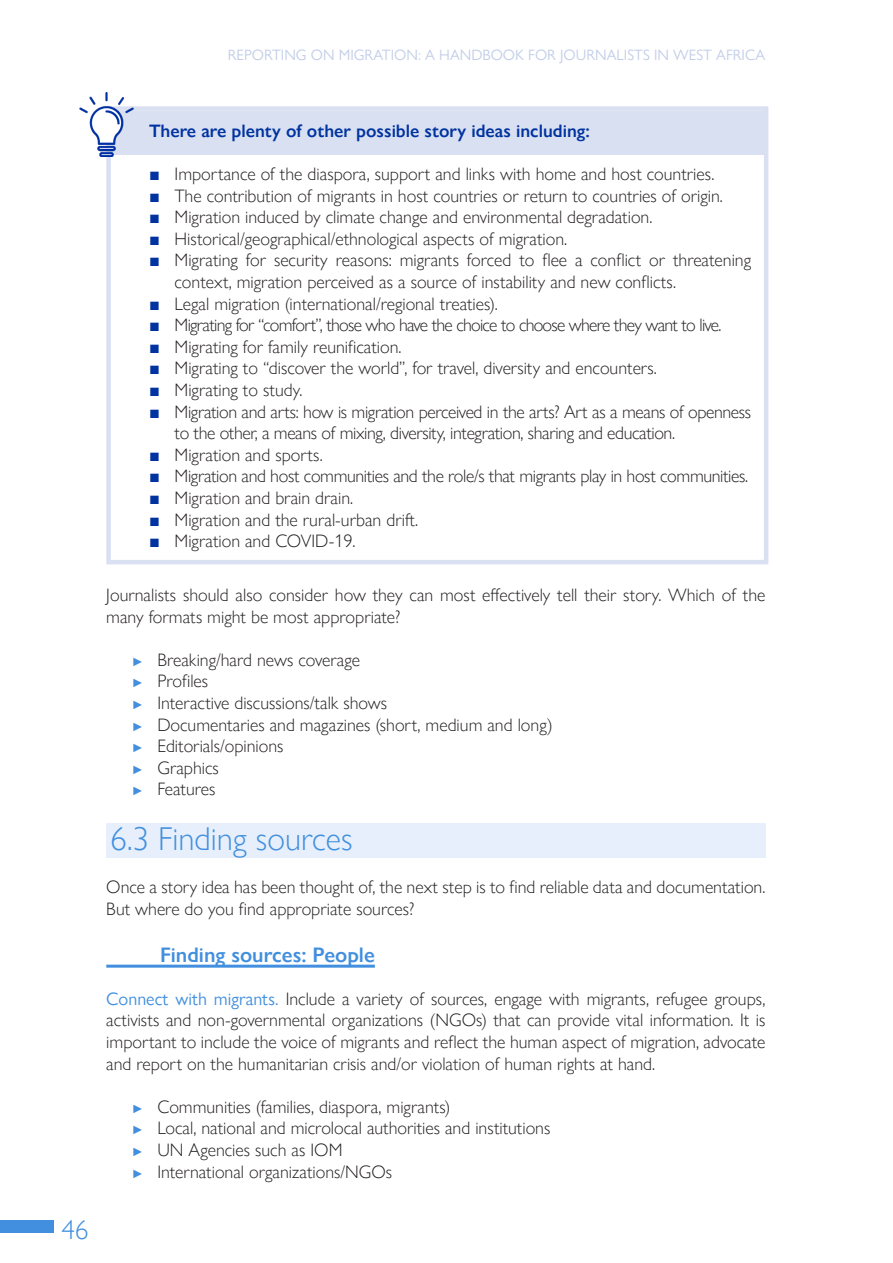
<style>
.page{position:relative;width:893px;height:1263px;background:#fff}
.page>*{position:absolute;margin:0;border:0;box-sizing:border-box;transform-origin:0 0}
.Title_2{font:300 33px "Gill Sans Nova";color:#418fde}
.t1{font:300 27px "Gill Sans Nova";color:#418fde}
.Title_3{font:600 21px "Gill Sans Nova";color:#418fde}
.Text{font:300 18px/21.6px "Gill Sans Nova";color:#231f20}
.Text-2{font:300 18px/21.6px "Gill Sans Nova";letter-spacing:-.02em;color:#231f20}
.Text-3{font:300 18px "Gill Sans Nova";letter-spacing:-.04em;color:#231f20}
.Box_Head_Blue{font:600 18px "Gill Sans Nova";color:#0033a0}
.t2{font:15px "Gill Sans Nova";color:#c2cee8}
.s1{font-family:"Century Gothic";font-weight:400;color:#0033a0}
.s2{font-family:"Century Gothic";font-weight:400;font-size:12px;color:#418fde}
.s3{font-weight:400;color:#418fde}
</style>
<div class="page">
<div style="left:0;top:1220px;width:53px;height:13px;background:#418fde"></div>
<div style="left:106px;top:823px;width:659px;height:35px;background:#e6effb"></div>
<hr style="left:106px;top:965px;width:269px;height:3px;background:#418fde">
<div style="left:111px;top:111px;width:653px;height:43px;background:#d9e0f1"></div>
<div style="left:106px;top:106px;width:662px;height:458px;border:4px solid #d9e0f1"></div>
<img style="left:79px;top:92px;width:59px;height:64px">
<p class="t2" style="left:228px;top:46px;width:408px">REPORTING ON MIGRATION: A HANDBOOK FOR JOURNALISTS</p>
<p class="t2" style="left:654px;top:46px;width:43px">IN WEST</p>
<p class="t2" style="left:716px;top:46px;width:51px">AFRICA</p>
<h2 class="t1" style="left:62px;top:1213px;width:28px">46</h2>
<p class="Box_Head_Blue" style="left:149px;top:119px;width:442px">There are plenty of other possible story ideas including:</p>
<p class="Text" style="left:149px;top:163px;width:567px"><span class="s1">■</span> Importance of the diaspora, support and links with home and host countries.</p>
<p class="Text" style="left:149px;top:184px;width:575px"><span class="s1">■</span> The contribution of migrants in host countries or return to countries of origin.</p>
<p class="Text" style="left:149px;top:206px;width:505px"><span class="s1">■</span> Migration induced by climate change and environmental degradation.</p>
<p class="Text" style="left:149px;top:228px;width:420px"><span class="s1">■</span> Historical/geographical/ethnological aspects of migration.</p>
<p class="Text" style="left:175px;top:249px;width:578px;text-indent:-26px"><span class="s1">■</span> Migrating for security reasons: migrants forced to flee a conflict or threatening context, migration perceived as a source of instability and new conflicts.</p>
<p class="Text" style="left:149px;top:292px;width:350px"><span class="s1">■</span> Legal migration (international/regional treaties).</p>
<p class="Text-3" style="left:149px;top:314px;width:574px"><span class="s1">■</span> Migrating for “comfort”, those who have the choice to choose where they want to live.</p>
<p class="Text" style="left:149px;top:336px;width:254px"><span class="s1">■</span> Migrating for family reunification.</p>
<p class="Text" style="left:149px;top:357px;width:509px"><span class="s1">■</span> Migrating to “discover the world”, for travel, diversity and encounters.</p>
<p class="Text" style="left:149px;top:379px;width:155px"><span class="s1">■</span> Migrating to study.</p>
<p class="Text-2" style="left:175px;top:400px;width:578px;text-indent:-26px"><span class="s1">■</span> Migration and arts: how is migration perceived in the arts? Art as a means of openness to the other, a means of mixing, diversity, integration, sharing and education.</p>
<p class="Text" style="left:149px;top:444px;width:175px"><span class="s1">■</span> Migration and sports.</p>
<p class="Text-2" style="left:149px;top:465px;width:601px"><span class="s1">■</span> Migration and host communities and the role/s that migrants play in host communities.</p>
<p class="Text" style="left:149px;top:487px;width:206px"><span class="s1">■</span> Migration and brain drain.</p>
<p class="Text" style="left:149px;top:508px;width:271px"><span class="s1">■</span> Migration and the rural-urban drift.</p>
<p class="Text" style="left:149px;top:530px;width:208px"><span class="s1">■</span> Migration and COVID-19.</p>
<p class="Text" style="left:106px;top:584px;width:661px">Journalists should also consider how they can most effectively tell their story. Which of the many formats might be most appropriate?</p>
<p class="Text" style="left:132px;top:649px;width:230px"><span class="s2">►</span> Breaking/hard news coverage</p>
<p class="Text" style="left:132px;top:670px;width:78px"><span class="s2">►</span> Profiles</p>
<p class="Text" style="left:132px;top:692px;width:257px"><span class="s2">►</span> Interactive discussions/talk shows</p>
<p class="Text" style="left:132px;top:713px;width:422px"><span class="s2">►</span> Documentaries and magazines (short, medium and long)</p>
<p class="Text" style="left:132px;top:735px;width:153px"><span class="s2">►</span> Editorials/opinions</p>
<p class="Text" style="left:132px;top:757px;width:89px"><span class="s2">►</span> Graphics</p>
<p class="Text" style="left:132px;top:778px;width:85px"><span class="s2">►</span> Features</p>
<p class="Title_2" style="left:111px;top:819px;width:244px">6.3 Finding sources</p>
<p class="Text" style="left:106px;top:876px;width:661px">Once a story idea has been thought of, the next step is to find reliable data and documentation.<br>But where do you find appropriate sources?</p>
<p class="Title_3" style="left:160px;top:941px;width:216px">Finding sources: People</p>
<p class="Text" style="left:106px;top:988px;width:661px;text-align:justify"><span class="s3">Connect with migrants.</span> Include a variety of sources, engage with migrants, refugee groups, activists and non-governmental organizations (NGOs) that can provide vital information. It is important to include the voice of migrants and reflect the human aspect of migration, advocate and report on the humanitarian crisis and/or violation of human rights at hand.</p>
<p class="Text" style="left:132px;top:1096px;width:320px"><span class="s2">►</span> Communities (families, diaspora, migrants)</p>
<p class="Text" style="left:132px;top:1117px;width:420px"><span class="s2">►</span> Local, national and microlocal authorities and institutions</p>
<p class="Text" style="left:132px;top:1139px;width:212px"><span class="s2">►</span> UN Agencies such as IOM</p>
<p class="Text" style="left:132px;top:1160px;width:262px"><span class="s2">►</span> International organizations/NGOs</p>
</div>
